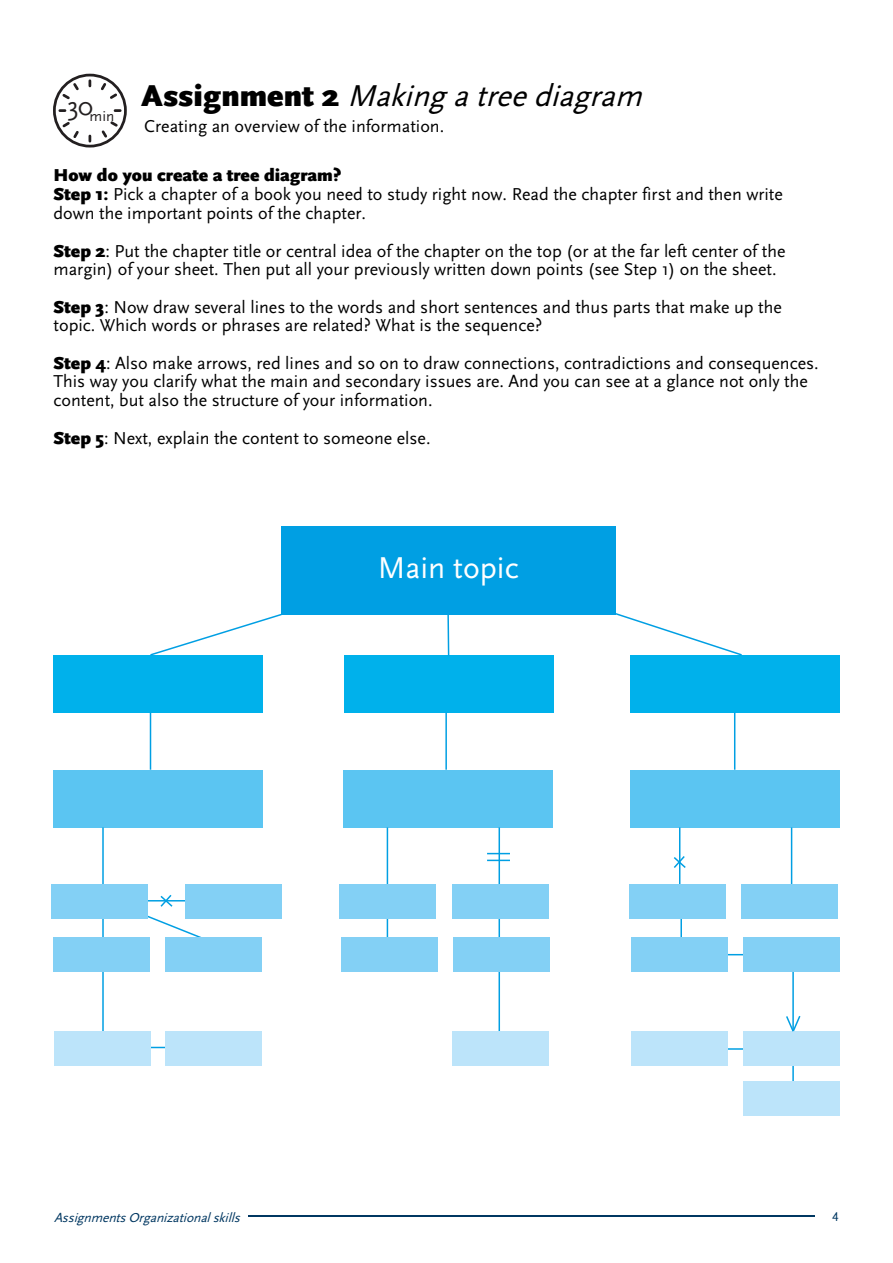
<style>
.page{position:relative;width:893px;height:1263px;background:#fff}
.page>*{position:absolute;margin:0;border:0;box-sizing:border-box;transform-origin:0 0}
.t1{font:italic 31.5px "Scala Sans Pro";color:#000}
.t2{font:31.5px "Scala Sans Pro";color:#fff}
.t3{font:18px/18.9px "Scala Sans Pro";color:#000}
.t4{font:15.15px "Scala Sans";color:#231f20}
.t5{font:italic 13.5px "Scala Sans Pro";color:#003761}
.t6{font:13.5px "Scala Sans Offc";color:#003761}
.s1{font-weight:900;font-style:normal}
.s2{font-weight:900}
</style>
<div class="page">
<hr style="left:249px;top:1215px;width:566px;height:2px;background:#003761">
<svg style="left:60px;top:109px;width:5px;height:3px"></svg>
<div style="left:53px;top:74px;width:74px;height:73px;border:3px solid #231f20;border-radius:50%"></div>
<svg style="left:115px;top:109px;width:5px;height:3px"></svg>
<svg style="left:60px;top:122px;width:19px;height:18px"></svg>
<svg style="left:101px;top:121px;width:19px;height:19px"></svg>
<svg style="left:60px;top:81px;width:19px;height:19px"></svg>
<svg style="left:101px;top:81px;width:18px;height:18px"></svg>
<div style="left:281px;top:526px;width:335px;height:88px;background:#009fe3"></div>
<div style="left:54px;top:655px;width:209px;height:58px;background:#00b1eb"></div>
<div style="left:344px;top:655px;width:209px;height:58px;background:#00b1eb"></div>
<div style="left:631px;top:655px;width:209px;height:58px;background:#00b1eb"></div>
<div style="left:53px;top:770px;width:209px;height:57px;background:#5bc5f2"></div>
<div style="left:344px;top:770px;width:209px;height:57px;background:#5bc5f2"></div>
<div style="left:630px;top:770px;width:209px;height:57px;background:#5bc5f2"></div>
<svg style="left:150px;top:613px;width:133px;height:42px"></svg>
<svg style="left:447px;top:614px;width:3px;height:42px"></svg>
<svg style="left:614px;top:613px;width:128px;height:44px"></svg>
<hr style="left:150px;top:713px;width:1px;height:57px;background:#009fe3">
<hr style="left:445px;top:713px;width:2px;height:57px;background:#009fe3">
<hr style="left:734px;top:713px;width:1px;height:57px;background:#009fe3">
<hr style="left:102px;top:827px;width:2px;height:57px;background:#009fe3">
<hr style="left:102px;top:918px;width:2px;height:20px;background:#009fe3">
<svg style="left:136px;top:894px;width:85px;height:53px"></svg>
<hr style="left:102px;top:972px;width:2px;height:76px;background:#009fe3">
<hr style="left:132px;top:1047px;width:57px;height:1px;background:#009fe3">
<div style="left:51px;top:884px;width:97px;height:34px;background:#83d0f5"></div>
<div style="left:185px;top:884px;width:97px;height:34px;background:#83d0f5"></div>
<div style="left:53px;top:938px;width:97px;height:34px;background:#83d0f5"></div>
<div style="left:166px;top:938px;width:96px;height:34px;background:#83d0f5"></div>
<div style="left:54px;top:1031px;width:96px;height:34px;background:#bce4fa"></div>
<div style="left:166px;top:1031px;width:96px;height:34px;background:#bce4fa"></div>
<hr style="left:387px;top:827px;width:1px;height:57px;background:#009fe3">
<hr style="left:498px;top:827px;width:2px;height:57px;background:#009fe3">
<hr style="left:387px;top:901px;width:1px;height:57px;background:#009fe3">
<hr style="left:498px;top:901px;width:2px;height:57px;background:#009fe3">
<hr style="left:498px;top:946px;width:2px;height:98px;background:#009fe3">
<hr style="left:679px;top:827px;width:1px;height:57px;background:#009fe3">
<hr style="left:791px;top:827px;width:1px;height:57px;background:#009fe3">
<hr style="left:680px;top:901px;width:2px;height:57px;background:#009fe3">
<hr style="left:705px;top:954px;width:57px;height:1px;background:#009fe3">
<hr style="left:792px;top:958px;width:2px;height:99px;background:#009fe3">
<hr style="left:707px;top:1048px;width:57px;height:2px;background:#009fe3">
<hr style="left:792px;top:1048px;width:2px;height:57px;background:#009fe3">
<div style="left:629px;top:884px;width:96px;height:34px;background:#83d0f5"></div>
<div style="left:742px;top:884px;width:96px;height:34px;background:#83d0f5"></div>
<div style="left:339px;top:884px;width:97px;height:34px;background:#83d0f5"></div>
<div style="left:452px;top:884px;width:96px;height:34px;background:#83d0f5"></div>
<div style="left:631px;top:938px;width:96px;height:34px;background:#83d0f5"></div>
<div style="left:743px;top:938px;width:97px;height:34px;background:#83d0f5"></div>
<div style="left:341px;top:938px;width:96px;height:34px;background:#83d0f5"></div>
<div style="left:454px;top:938px;width:96px;height:34px;background:#83d0f5"></div>
<div style="left:452px;top:1031px;width:96px;height:34px;background:#bce4fa"></div>
<div style="left:631px;top:1031px;width:96px;height:34px;background:#bce4fa"></div>
<div style="left:743px;top:1031px;width:97px;height:34px;background:#bce4fa"></div>
<div style="left:743px;top:1082px;width:97px;height:34px;background:#bce4fa"></div>
<svg style="left:673px;top:854px;width:13px;height:16px"></svg>
<svg style="left:786px;top:1014px;width:15px;height:18px"></svg>
<svg style="left:487px;top:860px;width:23px;height:1px"></svg>
<svg style="left:487px;top:853px;width:23px;height:1px"></svg>
<p class="t4" style="left:68px;top:108px;width:48px"><sup>30</sup>min</p>
<h1 class="t1" style="left:141px;top:77px;width:511px"><span class="s1">As s i g n m e n t 2</span> Makingatreediagram</h1>
<p class="t3" style="left:144px;top:117px;width:301px">Creating an overview of the information.</p>
<p class="t3" style="left:54px;top:166px;width:731px"><span class="s2">How do you create a tree diagram?<br>Step 1:</span> Pick a chapter of a book you need to study right now. Read the chapter first and then write down the important points of the chapter.</p>
<p class="t3" style="left:54px;top:242px;width:733px;line-height:18.3px"><span class="s2">Step 2</span>: Put the chapter title or central idea of the chapter on the top (or at the far left center of the margin) of your sheet. Then put all your previously written down points (see Step 1) on the sheet.</p>
<p class="t3" style="left:54px;top:298px;width:730px;line-height:18.3px"><span class="s2">Step 3</span>: Now draw several lines to the words and short sentences and thus parts that make up the topic. Which words or phrases are related? What is the sequence?</p>
<p class="t3" style="left:54px;top:353px;width:767px"><span class="s2">Step 4</span>: Also make arrows, red lines and so on to draw connections, contradictions and consequences.<br>This way you clarify what the main and secondary issues are. And you can see at a glance not only the content, but also the structure of your information.</p>
<p class="t3" style="left:54px;top:428px;width:379px"><span class="s2">Step 5</span>: Next, explain the content to someone else.</p>
<h1 class="t2" style="left:378px;top:549px;width:142px">Main topic</h1>
<p class="t5" style="left:54px;top:1209px;width:192px">AssignmentsOrganizationalskills</p>
<p class="t6" style="left:832px;top:1210px;width:8px">4</p>
</div>
